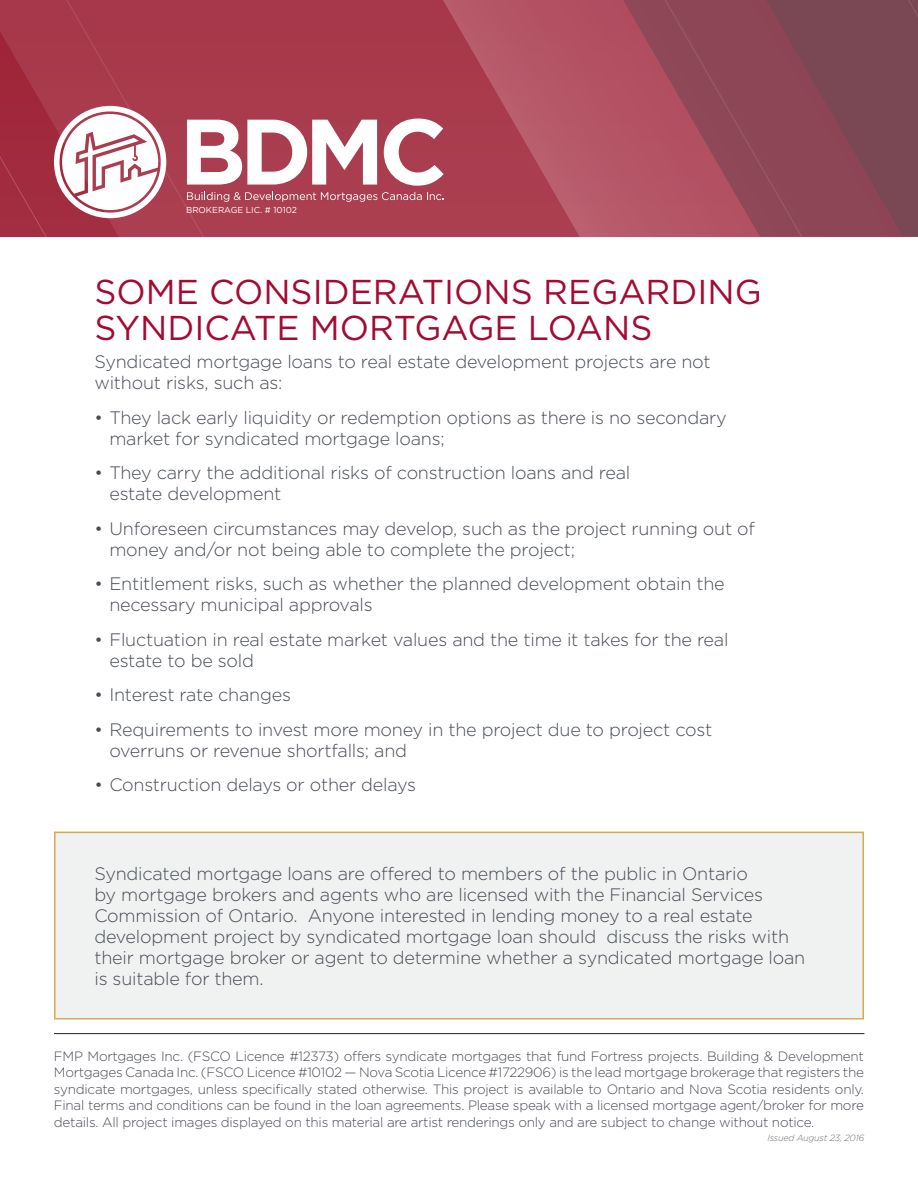
<style>
.page{position:relative;width:918px;height:1188px;background:#fff}
.page>*{position:absolute;margin:0;border:0;box-sizing:border-box;transform-origin:0 0}
.t1{font:34.5px/36px "Gotham";color:#a30b33}
.t2{font:300 18px/21px "Gotham";letter-spacing:-.01em;color:#474c55}
.t3{font:300 13.5px/16.5px "Gotham";letter-spacing:-.02em;color:#474c55;text-align:justify}
.t4{font:italic 300 9px "Gotham";letter-spacing:-.02em;color:#6d6f71}
.t5{font:8.7px "Gotham";color:#fff}
</style>
<div class="page">
<div style="left:54px;top:832px;width:810px;height:188px;background:#f0f1f1;border:2px solid #d6a954"></div>
<div style="left:0;top:0;width:435px;height:237px;background:#a93a4c"></div>
<div style="left:57px;top:0;width:312px;height:237px;background:#a93a4c"></div>
<svg style="left:0;top:2px;width:222px;height:235px;background:#a63648"></svg>
<svg style="left:435px;top:0;width:220px;height:237px;background:#b04c5e"></svg>
<svg style="left:655px;top:0;width:103px;height:237px;background:#9c4b5b"></svg>
<svg style="left:758px;top:0;width:160px;height:237px;background:#834655"></svg>
<hr style="left:54px;top:1033px;width:810px;height:1px;background:#231f20">
<svg style="left:54px;top:106px;width:112px;height:112px"></svg>
<svg style="left:187px;top:120px;width:190px;height:65px"></svg>
<svg style="left:384px;top:119px;width:60px;height:67px"></svg>
<svg style="left:187px;top:192px;width:257px;height:10px;background:#ba6473"></svg>
<p class="t5" style="left:186px;top:205px;width:113px">BROKERAGE LIC. # 10102</p>
<h1 class="t1" style="left:94px;top:274px;width:669px">SOME CONSIDERATIONS REGARDING<br>SYNDICATE MORTGAGE LOANS</h1>
<p class="t2" style="left:94px;top:351px;width:618px">Syndicated mortgage loans to real estate development projects are not without risks, such as:</p>
<p class="t2" style="left:109px;top:406px;width:619px;text-indent:-15px">• They lack early liquidity or redemption options as there is no secondary market for syndicated mortgage loans;</p>
<p class="t2" style="left:109px;top:462px;width:522px;text-indent:-15px">• They carry the additional risks of construction loans and real estate development</p>
<p class="t2" style="left:109px;top:517px;width:647px;text-indent:-15px">• Unforeseen circumstances may develop, such as the project running out of money and/or not being able to complete the project;</p>
<p class="t2" style="left:109px;top:573px;width:617px;text-indent:-15px">• Entitlement risks, such as whether the planned development obtain the necessary municipal approvals</p>
<p class="t2" style="left:109px;top:628px;width:621px;text-indent:-15px">• Fluctuation in real estate market values and the time it takes for the real estate to be sold</p>
<p class="t2" style="left:94px;top:684px;width:198px">• Interest rate changes</p>
<p class="t2" style="left:109px;top:718px;width:604px;text-indent:-15px">• Requirements to invest more money in the project due to project cost overruns or revenue shortfalls; and</p>
<p class="t2" style="left:94px;top:774px;width:323px">• Construction delays or other delays</p>
<p class="t2" style="left:94px;top:863px;width:712px">Syndicated mortgage loans are offered to members of the public in Ontario<br>by mortgage brokers and agents who are licensed with the Financial Services Commission of Ontario. Anyone interested in lending money to a real estate development project by syndicated mortgage loan should discuss the risks with their mortgage broker or agent to determine whether a syndicated mortgage loan is suitable for them.</p>
<p class="t3" style="left:54px;top:1047px;width:812px">FMP Mortgages Inc. (FSCO Licence #12373) offers syndicate mortgages that fund Fortress projects. Building &amp; Development Mortgages Canada Inc. (FSCO Licence #10102 — Nova Scotia Licence #1722906) is the lead mortgage brokerage that registers the syndicate mortgages, unless specifically stated otherwise. This project is available to Ontario and Nova Scotia residents only.<br>Final terms and conditions can be found in the loan agreements. Please speak with a licensed mortgage agent/broker for more details. All project images displayed on this material are artist renderings only and are subject to change without notice.</p>
<p class="t4" style="left:767px;top:1132px;width:98px">Issued August 23, 2016</p>
</div>
